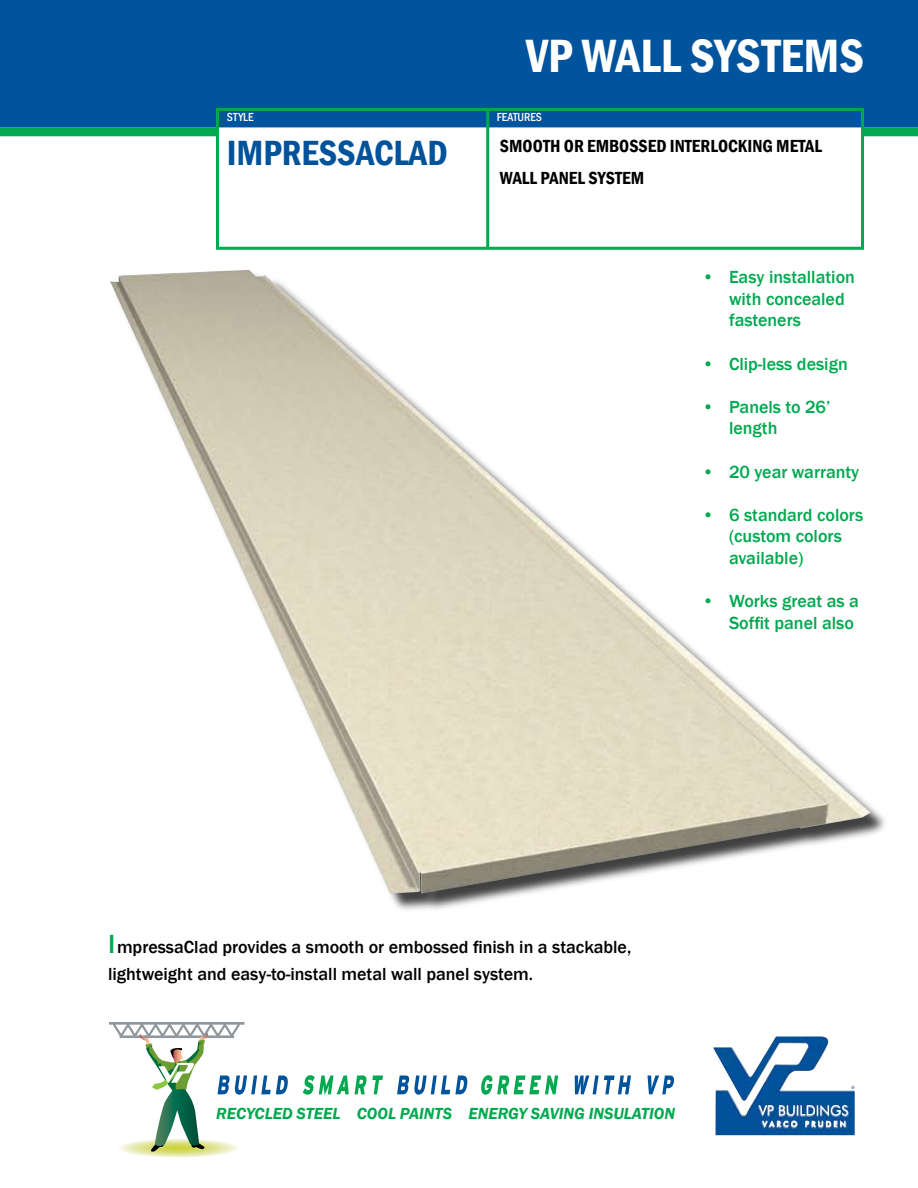
<style>
.page{position:relative;width:918px;height:1188px;background:#fff}
.page>*{position:absolute;margin:0;border:0;box-sizing:border-box;transform-origin:0 0}
.t1{font:600 condensed 48px "Franklin Gothic";color:#fff}
.t2{font:600 condensed 36px "Franklin Gothic";color:#00539b}
.t3{font:500 27px "Franklin Gothic";color:#00a94f}
.t4{font:500 18px/21.6px "Franklin Gothic";color:#00a94f}
.t5{font:500 18px/27px "Franklin Gothic";color:#000}
.t6{font:600 condensed 18px/31.5px "Franklin Gothic";color:#000}
.t7{font:italic 600 16.5px "Franklin Gothic";color:#00a94f}
.t8{font:500 condensed 12px "Franklin Gothic";color:#fff}
</style>
<div class="page">
<div style="left:112px;top:270px;width:777px;height:644px;background:#000;opacity:.75"></div>
<img style="left:110px;top:270px;width:760px;height:624px">
<div style="left:0;top:0;width:918px;height:127px;background:#00549d"></div>
<div style="left:862px;top:127px;width:56px;height:9px;background:#00a94f"></div>
<hr style="left:486px;top:108px;width:3px;height:141px;background:#00a94f">
<img style="left:713px;top:1037px;width:142px;height:98px">
<div style="left:0;top:127px;width:216px;height:9px;background:#00a94f"></div>
<div style="left:216px;top:108px;width:648px;height:142px;border:3px solid #00a94f"></div>
<svg style="left:109px;top:1022px;width:179px;height:136px"></svg>
<svg style="left:303px;top:1075px;width:80px;height:20px"></svg>
<svg style="left:397px;top:1076px;width:71px;height:19px"></svg>
<svg style="left:481px;top:1075px;width:77px;height:20px"></svg>
<svg style="left:575px;top:1076px;width:99px;height:18px"></svg>
<h1 class="t1" style="left:526px;top:24px;width:339px">VP WALL SYSTEMS</h1>
<p class="t8" style="left:227px;top:109px;width:28px">style</p>
<p class="t8" style="left:497px;top:109px;width:40px">FEATURES</p>
<h2 class="t2" style="left:227px;top:129px;width:222px">IMPRESSACLAD</h2>
<p class="t6" style="left:500px;top:130px;width:324px">SMOOTH OR EMBOSSED INTERLOCKING METAL<br>WALL PANEL SYSTEM</p>
<p class="t4" style="left:729px;top:267px;width:127px;text-indent:-27px">• Easy installation with concealed fasteners</p>
<p class="t4" style="left:702px;top:353px;width:147px">• Clip-less design</p>
<p class="t4" style="left:729px;top:396px;width:103px;text-indent:-27px">• Panels to 26’ length</p>
<p class="t4" style="left:702px;top:461px;width:159px">• 20 year warranty</p>
<p class="t4" style="left:729px;top:504px;width:136px;text-indent:-27px">• 6 standard colors (custom colors available)</p>
<p class="t4" style="left:702px;top:591px;width:158px;text-align:right">• Works great as a<br>Soffit panel also</p>
<h3 class="t3" style="left:108px;top:927px;width:9px">I</h3>
<p class="t5" style="left:108px;top:933px;width:525px;text-indent:9px">mpressaClad provides a smooth or embossed finish in a stackable, lightweight and easy-to-install metal wall panel system.</p>
<p class="t7" style="left:216px;top:1102px;width:240px">RECYCLED STEEL COOL PAINTSE</p>
<p class="t7" style="left:478px;top:1102px;width:199px">NERGY SAVING INSULATION</p>
</div>
